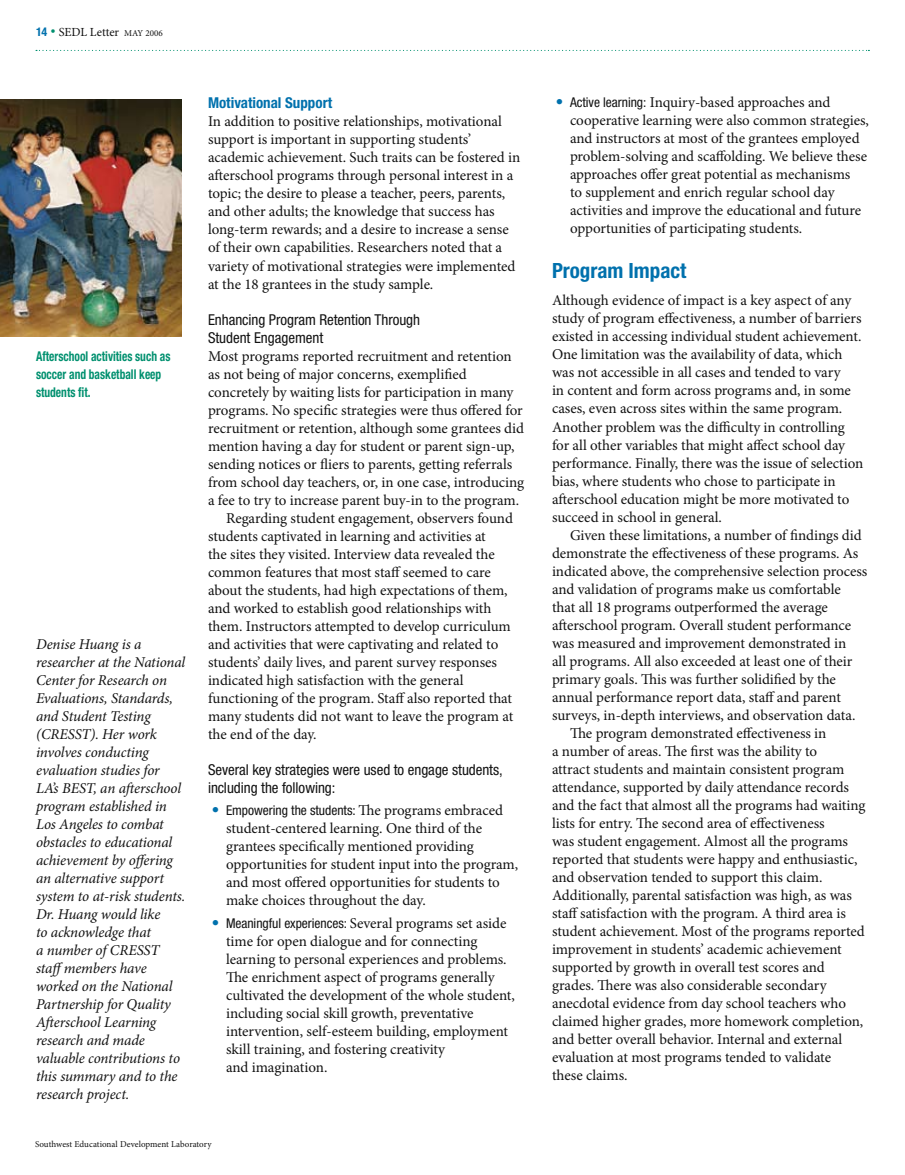
<style>
.page{position:relative;width:905px;height:1175px;background:#fff}
.page>*{position:absolute;margin:0;border:0;box-sizing:border-box;transform-origin:0 0}
.t1{font:700 condensed 21px "Helvetica Neue";color:#0071ad}
.t2{font:15px/18px "Minion Pro";letter-spacing:-.005em;color:#121212}
.t3{font:italic 15px/18px "Minion Pro";letter-spacing:-.01em;color:#121212}
.t4{font:condensed 15px/18px "Helvetica Neue";letter-spacing:-.005em;color:#121212}
.t5{font:700 condensed 15px "Helvetica Neue";color:#0071ad}
.t6{font:700 condensed 13.5px/18px "Helvetica Neue";color:#00906f;scale:.85 1}
.t7{font:condensed 13.5px "Helvetica Neue";letter-spacing:-.005em;color:#121212}
.t8{font:12.3px "Minion Pro";letter-spacing:-.005em;color:#121212}
.t9{font:9px "Minion Pro";color:#121212}
.s1{font-family:"Helvetica Neue";font-weight:700;font-stretch:condensed;font-size:12px;color:#0071ad}
.s2{font-size:13.5px;color:#00906f}
.s3{font-size:9px}
.s4{font-weight:700;font-size:15px;color:#0071ad}
.s5{font-family:"Minion Pro";font-stretch:normal;font-size:15px}
.s6{font-family:"Helvetica Neue";font-weight:700;font-stretch:condensed;color:#0071ad}
.s7{font-family:"Helvetica Neue";font-stretch:condensed;font-size:13.5px}
</style>
<div class="page">
<svg style="left:36px;top:50px;width:833px;height:1px"></svg>
<img style="left:0;top:99px;width:181px;height:237px">
<p class="t8" style="left:36px;top:24px;width:128px"><span class="s1">14</span> <span class="s2">•</span> SEDL Letter <span class="s3">MAY 2006</span></p>
<p class="t6" style="left:36px;top:347px;width:160px">Afterschool activities such as soccer and basketball keep students fit.</p>
<p class="t3" style="left:36px;top:635px;width:151px">Denise Huang is a researcher at the National<br>Center for Research on<br>Evaluations, Standards, and Student Testing (CRESST). Her work involves conducting evaluation studies for<br>LA’s BEST, an afterschool program established in<br>Los Angeles to combat obstacles to educational achievement by offering an alternative support system to at-risk students.<br>Dr. Huang would like<br>to acknowledge that<br>a number of CRESST staffmembers have worked on the National<br>Partnership for Quality<br>Afterschool Learning research and made valuable contributions to this summary and to the research project.</p>
<p class="t5" style="left:208px;top:94px;width:126px">Motivational Support</p>
<p class="t2" style="left:208px;top:113px;width:314px">In addition to positive relationships, motivational support is important in supporting students’ academic achievement. Such traits can be fostered in afterschool programs through personal interest in a topic; the desire to please a teacher, peers, parents, and other adults; the knowledge that success has long-term rewards; and a desire to increase a sense of their own capabilities. Researchers noted that a variety of motivational strategies were implemented at the 18 grantees in the study sample.</p>
<p class="t4" style="left:208px;top:310px;width:213px">Enhancing Program Retention Through<br>Student Engagement</p>
<p class="t2" style="left:208px;top:347px;width:305px">Most programs reported recruitment and retention</p>
<p class="t2" style="left:208px;top:365px;width:260px">as not being of major concerns, exemplified</p>
<p class="t2" style="left:208px;top:383px;width:307px">concretely by waiting lists for participation in many</p>
<p class="t2" style="left:208px;top:401px;width:316px">programs. No specific strategies were thus offered for</p>
<p class="t2" style="left:208px;top:419px;width:317px">recruitment or retention, although some grantees did</p>
<p class="t2" style="left:208px;top:437px;width:308px">mention having a day for student or parent sign-up,</p>
<p class="t2" style="left:208px;top:455px;width:306px">sending notices or fliers to parents, getting referrals</p>
<p class="t2" style="left:208px;top:473px;width:318px">from school day teachers, or, in one case, introducing</p>
<p class="t2" style="left:208px;top:491px;width:313px">a fee to try to increase parent buy-in to the program.</p>
<p class="t2" style="left:226px;top:509px;width:288px">Regarding student engagement, observers found</p>
<p class="t2" style="left:208px;top:527px;width:279px">students captivated in learning and activities at</p>
<p class="t2" style="left:208px;top:545px;width:288px">the sites they visited. Interview data revealed the</p>
<p class="t2" style="left:208px;top:563px;width:284px">common features that most staff seemed to care</p>
<p class="t2" style="left:208px;top:581px;width:301px">about the students, had high expectations of them,</p>
<p class="t2" style="left:208px;top:599px;width:285px">and worked to establish good relationships with</p>
<p class="t2" style="left:208px;top:617px;width:304px">them. Instructors attempted to develop curriculum</p>
<p class="t2" style="left:208px;top:635px;width:292px">and activities that were captivating and related to</p>
<p class="t2" style="left:208px;top:653px;width:290px">students’ daily lives, and parent survey responses</p>
<p class="t2" style="left:208px;top:671px;width:257px">indicated high satisfaction with the general</p>
<p class="t2" style="left:208px;top:689px;width:305px">functioning of the program. Staff also reported that</p>
<p class="t2" style="left:208px;top:707px;width:307px">many students did not want to leave the program at</p>
<p class="t2" style="left:208px;top:725px;width:110px">the end of the day.</p>
<p class="t4" style="left:208px;top:760px;width:296px">Several key strategies were used to engage students, including the following:</p>
<p class="t7" style="left:212px;top:802px;width:293px"><span class="s4">•</span> Empowering the students: <span class="s5">The programs embraced</span></p>
<p class="t2" style="left:226px;top:819px;width:294px">student-centered learning. One third of the grantees specifically mentioned providing opportunities for student input into the program, and most offered opportunities for students to make choices throughout the day.</p>
<p class="t2" style="left:226px;top:914px;width:290px;text-indent:-14px"><span class="s6">•</span> <span class="s7">Meaningful experiences:</span> Several programs set aside time for open dialogue and for connecting learning to personal experiences and problems.<br>The enrichment aspect of programs generally cultivated the development of the whole student, including social skill growth, preventative intervention, self-esteem building, employment skill training, and fostering creativity<br>and imagination.</p>
<p class="t9" style="left:35px;top:1138px;width:178px">Southwest Educational Development Laboratory</p>
<p class="t2" style="left:570px;top:94px;width:300px;text-indent:-14px"><span class="s6">•</span> <span class="s7">Active learning:</span> Inquiry-based approaches and cooperative learning were also common strategies, and instructors at most of the grantees employed problem-solving and scaffolding. We believe these approaches offer great potential as mechanisms<br>to supplement and enrich regular school day activities and improve the educational and future opportunities of participating students.</p>
<h1 class="t1" style="left:552px;top:258px;width:136px">Program Impact</h1>
<p class="t2" style="left:552px;top:292px;width:313px">Although evidence of impact is a key aspect of any study of program effectiveness, a number of barriers existed in accessing individual student achievement.<br>One limitation was the availability of data, which was not accessible in all cases and tended to vary<br>in content and form across programs and, in some cases, even across sites within the same program.<br>Another problem was the difficulty in controlling for all other variables that might affect school day performance. Finally, there was the issue of selection bias, where students who chose to participate in afterschool education might be more motivated to succeed in school in general.</p>
<p class="t2" style="left:570px;top:526px;width:293px">Given these limitations, a number of findings did</p>
<p class="t2" style="left:552px;top:544px;width:308px">demonstrate the effectiveness of these programs. As</p>
<p class="t2" style="left:552px;top:562px;width:317px">indicated above, the comprehensive selection process</p>
<p class="t2" style="left:552px;top:580px;width:290px">and validation of programs make us comfortable</p>
<p class="t2" style="left:552px;top:598px;width:277px">that all 18 programs outperformed the average</p>
<p class="t2" style="left:552px;top:616px;width:301px">afterschool program. Overall student performance</p>
<p class="t2" style="left:552px;top:634px;width:296px">was measured and improvement demonstrated in</p>
<p class="t2" style="left:552px;top:652px;width:302px">all programs. All also exceeded at least one of their</p>
<p class="t2" style="left:552px;top:670px;width:285px">primary goals. This was further solidified by the</p>
<p class="t2" style="left:552px;top:688px;width:290px">annual performance report data, staff and parent</p>
<p class="t2" style="left:552px;top:706px;width:305px">surveys, in-depth interviews, and observation data.</p>
<p class="t2" style="left:570px;top:724px;width:258px">The program demonstrated effectiveness in</p>
<p class="t2" style="left:552px;top:742px;width:267px">a number of areas. The first was the ability to</p>
<p class="t2" style="left:552px;top:760px;width:294px">attract students and maintain consistent program</p>
<p class="t2" style="left:552px;top:778px;width:298px">attendance, supported by daily attendance records</p>
<p class="t2" style="left:552px;top:796px;width:315px">and the fact that almost all the programs had waiting</p>
<p class="t2" style="left:552px;top:814px;width:274px">lists for entry. The second area of effectiveness</p>
<p class="t2" style="left:552px;top:832px;width:297px">was student engagement. Almost all the programs</p>
<p class="t2" style="left:552px;top:850px;width:307px">reported that students were happy and enthusiastic,</p>
<p class="t2" style="left:552px;top:868px;width:272px">and observation tended to support this claim.</p>
<p class="t2" style="left:552px;top:886px;width:301px">Additionally, parental satisfaction was high, as was</p>
<p class="t2" style="left:552px;top:904px;width:295px">staff satisfaction with the program. A third area is</p>
<p class="t2" style="left:552px;top:922px;width:314px">student achievement. Most of the programs reported</p>
<p class="t2" style="left:552px;top:940px;width:291px">improvement in students’ academic achievement</p>
<p class="t2" style="left:552px;top:958px;width:274px">supported by growth in overall test scores and</p>
<p class="t2" style="left:552px;top:976px;width:276px">grades. There was also considerable secondary</p>
<p class="t2" style="left:552px;top:994px;width:295px">anecdotal evidence from day school teachers who</p>
<p class="t2" style="left:552px;top:1012px;width:313px">claimed higher grades, more homework completion,</p>
<p class="t2" style="left:552px;top:1030px;width:292px">and better overall behavior. Internal and external</p>
<p class="t2" style="left:552px;top:1048px;width:280px">evaluation at most programs tended to validate</p>
<p class="t2" style="left:552px;top:1066px;width:77px">these claims.</p>
</div>
